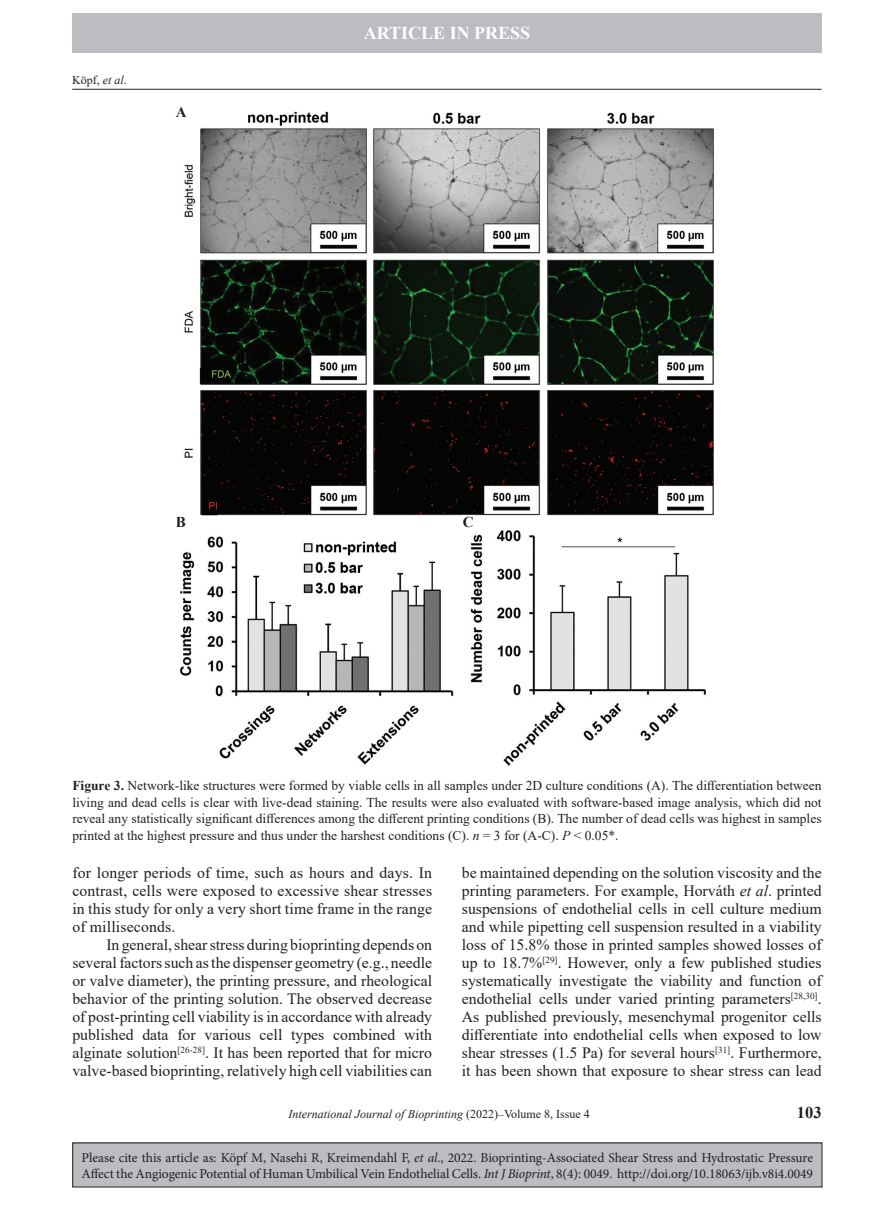
<style>
.page{position:relative;width:894px;height:1212px;background:#fff}
.page>*{position:absolute;margin:0;border:0;box-sizing:border-box;transform-origin:0 0}
.t1{font:700 18px "Times New Roman";color:#fff}
.t2{font:700 16.5px "Times New Roman";color:#231f20}
.TX{font:15.75px/18px "Times New Roman";color:#231f20;text-align:justify}
.LABEL{font:700 15px "Times New Roman";color:#231f20}
.FGC{font:13.5px/16.5px "Times New Roman";color:#231f20;text-align:justify}
.t3{font:13.5px/16.5px "Minion Pro";letter-spacing:-.005em;color:#231f20}
.t4{font:italic 12px "Times New Roman";color:#231f20}
.t5{font:12px "Times New Roman";color:#231f20}
.s1{font-style:italic}
.s2{font-weight:700}
.s3{font-style:normal}
</style>
<div class="page">
<hr style="left:72px;top:89px;width:749px;height:1px;background:#231f20">
<div style="left:72px;top:13px;width:749px;height:40px;background:#bcbdc0"></div>
<div style="left:73px;top:1143px;width:748px;height:44px;background:#bcbdc0"></div>
<img style="left:179px;top:111px;width:535px;height:655px">
<div style="left:174px;top:106px;width:13px;height:13px;background:#fff"></div>
<div style="left:174px;top:515px;width:13px;height:13px;background:#fff"></div>
<div style="left:461px;top:515px;width:13px;height:13px;background:#fff"></div>
<p class="t5" style="left:72px;top:72px;width:56px">Köpf, <span class="s1">et al</span>.</p>
<p class="LABEL" style="left:176px;top:102px;width:12px">A</p>
<p class="t1" style="left:363px;top:20px;width:168px">ARTICLE IN PRESS</p>
<p class="LABEL" style="left:176px;top:511px;width:12px">B</p>
<p class="LABEL" style="left:462px;top:511px;width:12px">C</p>
<p class="FGC" style="left:72px;top:777px;width:750px"><span class="s2">Figure 3.</span> Network-like structures were formed by viable cells in all samples under 2D culture conditions (A). The differentiation between living and dead cells is clear with live-dead staining. The results were also evaluated with software-based image analysis, which did not reveal any statistically significant differences among the different printing conditions (B). The number of dead cells was highest in samples printed at the highest pressure and thus under the harshest conditions (C). <span class="s1">n</span> = 3 for (A-C). <span class="s1">P</span> &lt; 0.05*.</p>
<p class="TX" style="left:72px;top:863px;width:361px">for longer periods of time, such as hours and days. In contrast, cells were exposed to excessive shear stresses in this study for only a very short time frame in the range of milliseconds.</p>
<p class="TX" style="left:72px;top:935px;width:361px;text-indent:34px">In general, shear stress during bioprinting depends on several factors such as the dispenser geometry (e.g., needle or valve diameter), the printing pressure, and rheological behavior of the printing solution. The observed decrease of post-printing cell viability is in accordance with already published data for various cell types combined with alginate solution<sup>[26-28]</sup>. It has been reported that for micro valve-based bioprinting, relatively high cell viabilities can</p>
<p class="TX" style="left:461px;top:863px;width:361px">be maintained depending on the solution viscosity and the printing parameters. For example, Horváth <span class="s1">et al</span>. printed suspensions of endothelial cells in cell culture medium and while pipetting cell suspension resulted in a viability loss of 15.8% those in printed samples showed losses of up to 18.7%<sup>[29]</sup>. However, only a few published studies systematically investigate the viability and function of endothelial cells under varied printing parameters<sup>[28,30]</sup>.<br>As published previously, mesenchymal progenitor cells differentiate into endothelial cells when exposed to low shear stresses (1.5 Pa) for several hours<sup>[31]</sup>. Furthermore, it has been shown that exposure to shear stress can lead</p>
<p class="t4" style="left:288px;top:1106px;width:303px">International Journal of Bioprinting <span class="s3">(2022)–Volume 8, Issue 4</span></p>
<p class="t2" style="left:796px;top:1100px;width:26px">103</p>
<p class="t3" style="left:82px;top:1149px;width:732px">Please cite this article as: Köpf M, Nasehi R, Kreimendahl F, <span class="s1">et al</span>., 2022. Bioprinting-Associated Shear Stress and Hydrostatic Pressure<br>Affect the Angiogenic Potential of Human Umbilical Vein Endothelial Cells. <span class="s1">Int J Bioprint</span>, 8(4): 0049. http://doi.org/10.18063/ijb.v8i4.0049</p>
</div>
